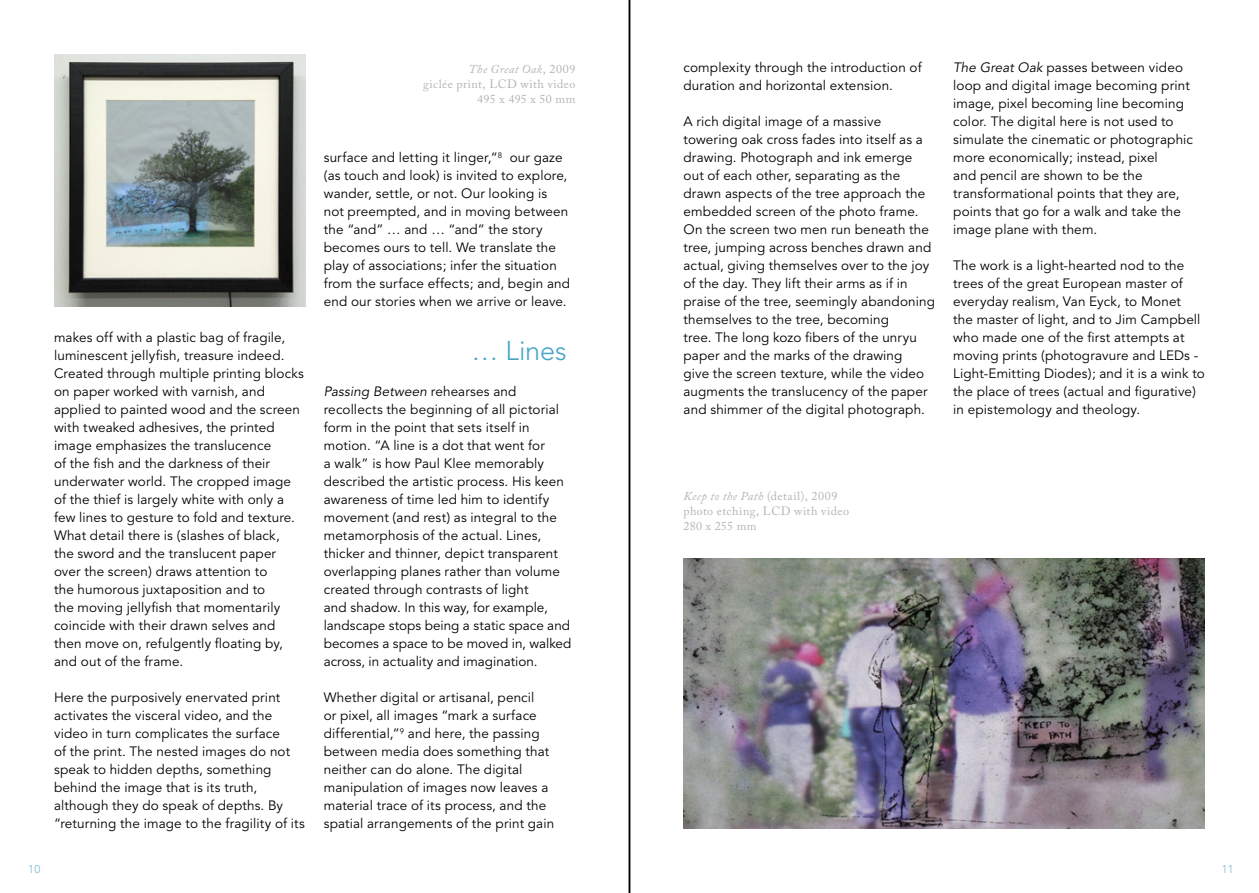
<style>
.page{position:relative;width:1259px;height:893px;background:#fff}
.page>*{position:absolute;margin:0;border:0;box-sizing:border-box;transform-origin:0 0}
.t1{font:300 27px "Avenir";color:#47a5c8}
.t2{font:13.5px/18px "Avenir";letter-spacing:.01em;color:#000}
.t3{font:12px/15px "Adobe Caslon Pro";letter-spacing:.035em;color:#b1b4b6;text-align:right}
.t4{font:300 11.25px "Avenir";color:#75b8d5}
.s1{font-style:italic}
</style>
<div class="page">
<img style="left:683px;top:558px;width:522px;height:270px">
<hr style="left:629px;top:0;width:1px;height:893px;background:#000">
<img style="left:54px;top:54px;width:252px;height:252px">
<p class="t3" style="left:423px;top:62px;width:154px"><span class="s1">The Great Oak</span>, 2009<br>giclée print, LCD with video<br>495 x 495 x 50 mm</p>
<p class="t2" style="left:54px;top:329px;width:251px">makes off with a plastic bag of fragile, luminescent jellyfish, treasure indeed.<br>Created through multiple printing blocks on paper worked with varnish, and applied to painted wood and the screen with tweaked adhesives, the printed image emphasizes the translucence<br>of the fish and the darkness of their underwater world. The cropped image of the thief is largely white with only a few lines to gesture to fold and texture.<br>What detail there is (slashes of black,<br>the sword and the translucent paper over the screen) draws attention to<br>the humorous juxtaposition and to<br>the moving jellyfish that momentarily coincide with their drawn selves and then move on, refulgently floating by, and out of the frame.</p>
<p class="t2" style="left:54px;top:689px;width:252px">Here the purposively enervated print activates the visceral video, and the video in turn complicates the surface<br>of the print. The nested images do not speak to hidden depths, something behind the image that is its truth, although they do speak of depths. By “returning the image to the fragility of its</p>
<p class="t2" style="left:324px;top:149px;width:248px">surface and letting it linger,“<sup>8</sup> our gaze (as touch and look) is invited to explore, wander, settle, or not. Our looking is not preempted, and in moving between the “and” … and … “and” the story becomes ours to tell. We translate the play of associations; infer the situation from the surface effects; and, begin and end our stories when we arrive or leave.</p>
<h1 class="t1" style="left:471px;top:335px;width:97px">… Lines</h1>
<p class="t2" style="left:324px;top:383px;width:249px"><span class="s1">Passing Between</span> rehearses and recollects the beginning of all pictorial form in the point that sets itself in motion. “A line is a dot that went for<br>a walk” is how Paul Klee memorably described the artistic process. His keen awareness of time led him to identify movement (and rest) as integral to the metamorphosis of the actual. Lines, thicker and thinner, depict transparent overlapping planes rather than volume created through contrasts of light<br>and shadow. In this way, for example, landscape stops being a static space and becomes a space to be moved in, walked across, in actuality and imagination.</p>
<p class="t2" style="left:324px;top:689px;width:232px">Whether digital or artisanal, pencil<br>or pixel, all images “mark a surface differential,”<sup>9</sup> and here, the passing between media does something that neither can do alone. The digital manipulation of images now leaves a material trace of its process, and the spatial arrangements of the print gain</p>
<p class="t2" style="left:683px;top:59px;width:240px">complexity through the introduction of duration and horizontal extension.</p>
<p class="t2" style="left:683px;top:113px;width:253px">A rich digital image of a massive towering oak cross fades into itself as a drawing. Photograph and ink emerge out of each other, separating as the drawn aspects of the tree approach the embedded screen of the photo frame.<br>On the screen two men run beneath the tree, jumping across benches drawn and actual, giving themselves over to the joy of the day. They lift their arms as if in praise of the tree, seemingly abandoning themselves to the tree, becoming<br>tree. The long kozo fibers of the unryu paper and the marks of the drawing<br>give the screen texture, while the video augments the translucency of the paper and shimmer of the digital photograph.</p>
<p class="t2" style="left:953px;top:59px;width:241px"><span class="s1">The Great Oak</span> passes between video loop and digital image becoming print image, pixel becoming line becoming color. The digital here is not used to simulate the cinematic or photographic more economically; instead, pixel<br>and pencil are shown to be the transformational points that they are, points that go for a walk and take the image plane with them.</p>
<p class="t2" style="left:953px;top:257px;width:253px">The work is a light-hearted nod to the trees of the great European master of everyday realism, Van Eyck, to Monet<br>the master of light, and to Jim Campbell who made one of the first attempts at moving prints (photogravure and LEDs - Light-Emitting Diodes); and it is a wink to the place of trees (actual and figurative) in epistemology and theology.</p>
<p class="t3" style="left:683px;top:489px;width:167px;text-align:left"><span class="s1">Keep to the Path</span> (detail), 2009 photo etching, LCD with video<br>280 x 255 mm</p>
<p class="t4" style="left:28px;top:863px;width:13px">10</p>
<p class="t4" style="left:1221px;top:863px;width:13px">11</p>
</div>
